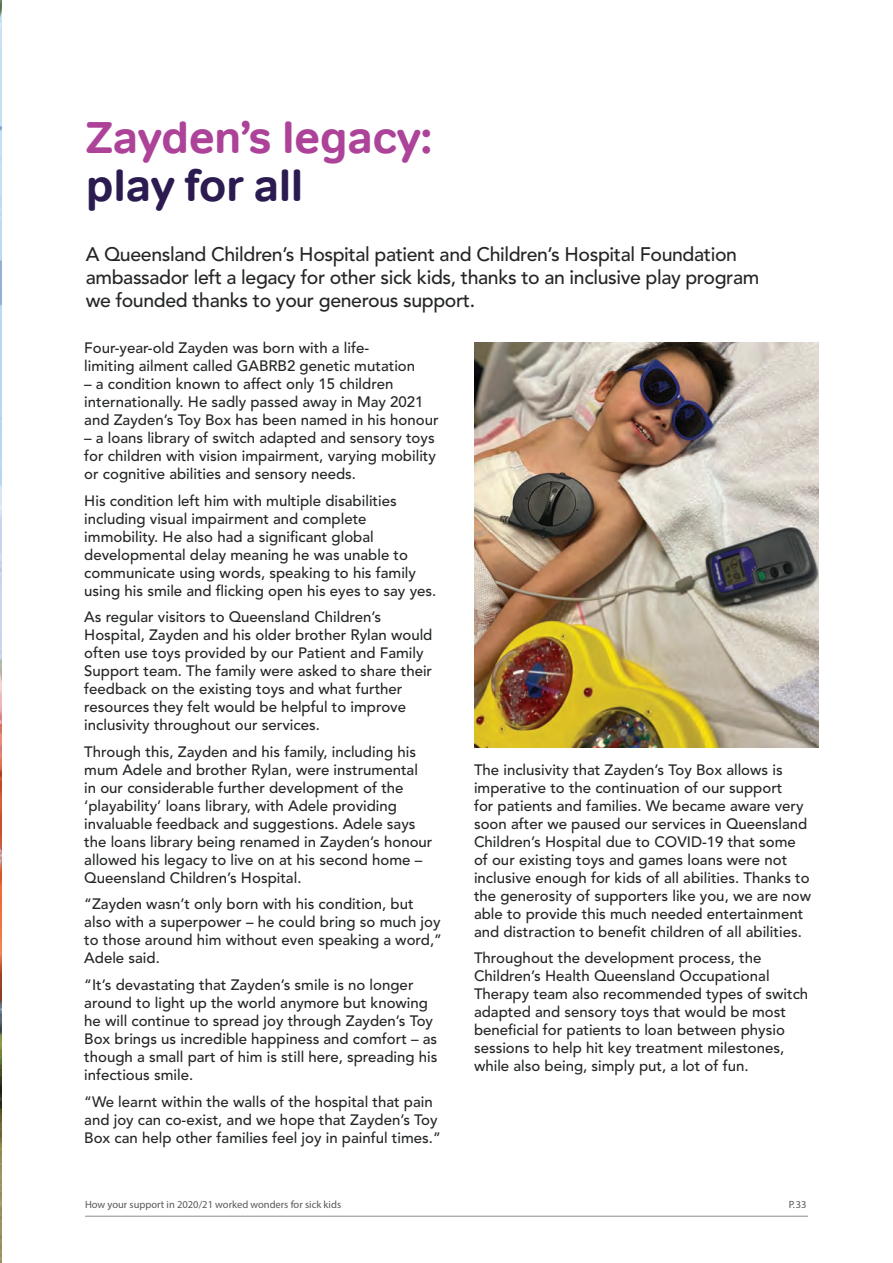
<style>
.page{position:relative;width:893px;height:1263px;background:#fff}
.page>*{position:absolute;margin:0;border:0;box-sizing:border-box;transform-origin:0 0}
.t1{font:700 45px "Tondo";letter-spacing:-.01em;color:#ac4399}
.t2{font:700 45px "Tondo";letter-spacing:-.01em;color:#2b1b51}
.t3{font:500 19.5px/23.4px "Avenir LT Std";letter-spacing:-.02em;color:#242628}
.t4{font:500 15px/18px "Avenir LT Std";color:#242628}
.t5{font:10.5px "Myriad Pro";color:#57585a}
</style>
<div class="page">
<img style="left:0;top:0;width:1px;height:1263px">
<img style="left:475px;top:342px;width:343px;height:405px">
<hr style="left:85px;top:1216px;width:723px;height:1px;background:#8c8b8e">
<h1 class="t1" style="left:86px;top:110px;width:348px">Zayden’s legacy:</h1>
<h1 class="t2" style="left:86px;top:158px;width:219px">play for all</h1>
<h2 class="t3" style="left:86px;top:243px;width:675px">A Queensland Children’s Hospital patient and Children’s Hospital Foundation ambassador left a legacy for other sick kids, thanks to an inclusive play program we founded thanks to your generous support.</h2>
<p class="t4" style="left:84px;top:340px;width:332px">Four-year-old Zayden was born with a life&shy;limiting ailment called GABRB2 genetic mutation</p>
<p class="t4" style="left:84px;top:376px;width:356px">– a condition known to affect only 15 children internationally. He sadly passed away in May 2021 and Zayden’s Toy Box has been named in his honour</p>
<p class="t4" style="left:84px;top:430px;width:353px;text-align:justify">– a loans library of switch adapted and sensory toys for children with vision impairment, varying mobility or cognitive abilities and sensory needs.</p>
<p class="t4" style="left:84px;top:492px;width:354px">His condition left him with multiple disabilities including visual impairment and complete immobility. He also had a significant global developmental delay meaning he was unable to communicate using words, speaking to his family using his smile and flicking open his eyes to say yes.</p>
<p class="t4" style="left:84px;top:609px;width:350px">As regular visitors to Queensland Children’s Hospital, Zayden and his older brother Rylan would often use toys provided by our Patient and Family Support team. The family were asked to share their feedback on the existing toys and what further resources they felt would be helpful to improve inclusivity throughout our services.</p>
<p class="t4" style="left:84px;top:743px;width:350px">Through this, Zayden and his family, including his mum Adele and brother Rylan, were instrumental in our considerable further development of the ‘playability’ loans library, with Adele providing invaluable feedback and suggestions. Adele says the loans library being renamed in Zayden’s honour allowed his legacy to live on at his second home – Queensland Children’s Hospital.</p>
<p class="t4" style="left:84px;top:896px;width:359px">“Zayden wasn’t only born with his condition, but also with a superpower – he could bring so much joy to those around him without even speaking a word,” Adele said.</p>
<p class="t4" style="left:84px;top:976px;width:355px">“It’s devastating that Zayden’s smile is no longer around to light up the world anymore but knowing he will continue to spread joy through Zayden’s Toy Box brings us incredible happiness and comfort – as though a small part of him is still here, spreading his infectious smile.</p>
<p class="t4" style="left:84px;top:1093px;width:358px">“We learnt within the walls of the hospital that pain and joy can co-exist, and we hope that Zayden’s Toy<br>Box can help other families feel joy in painful times.”</p>
<p class="t4" style="left:474px;top:761px;width:339px">The inclusivity that Zayden’s Toy Box allows is imperative to the continuation of our support<br>for patients and families. We became aware very soon after we paused our services in Queensland Children’s Hospital due to COVID-19 that some of our existing toys and games loans were not inclusive enough for kids of all abilities. Thanks to the generosity of supporters like you, we are now able to provide this much needed entertainment and distraction to benefit children of all abilities.</p>
<p class="t4" style="left:474px;top:950px;width:336px">Throughout the development process, the Children’s Health Queensland Occupational Therapy team also recommended types of switch adapted and sensory toys that would be most beneficial for patients to loan between physio sessions to help hit key treatment milestones, while also being, simply put, a lot of fun.</p>
<p class="t5" style="left:85px;top:1197px;width:258px">How your support in 2020/21 worked wonders for sick kids</p>
<p class="t5" style="left:789px;top:1197px;width:19px">P.33</p>
</div>
